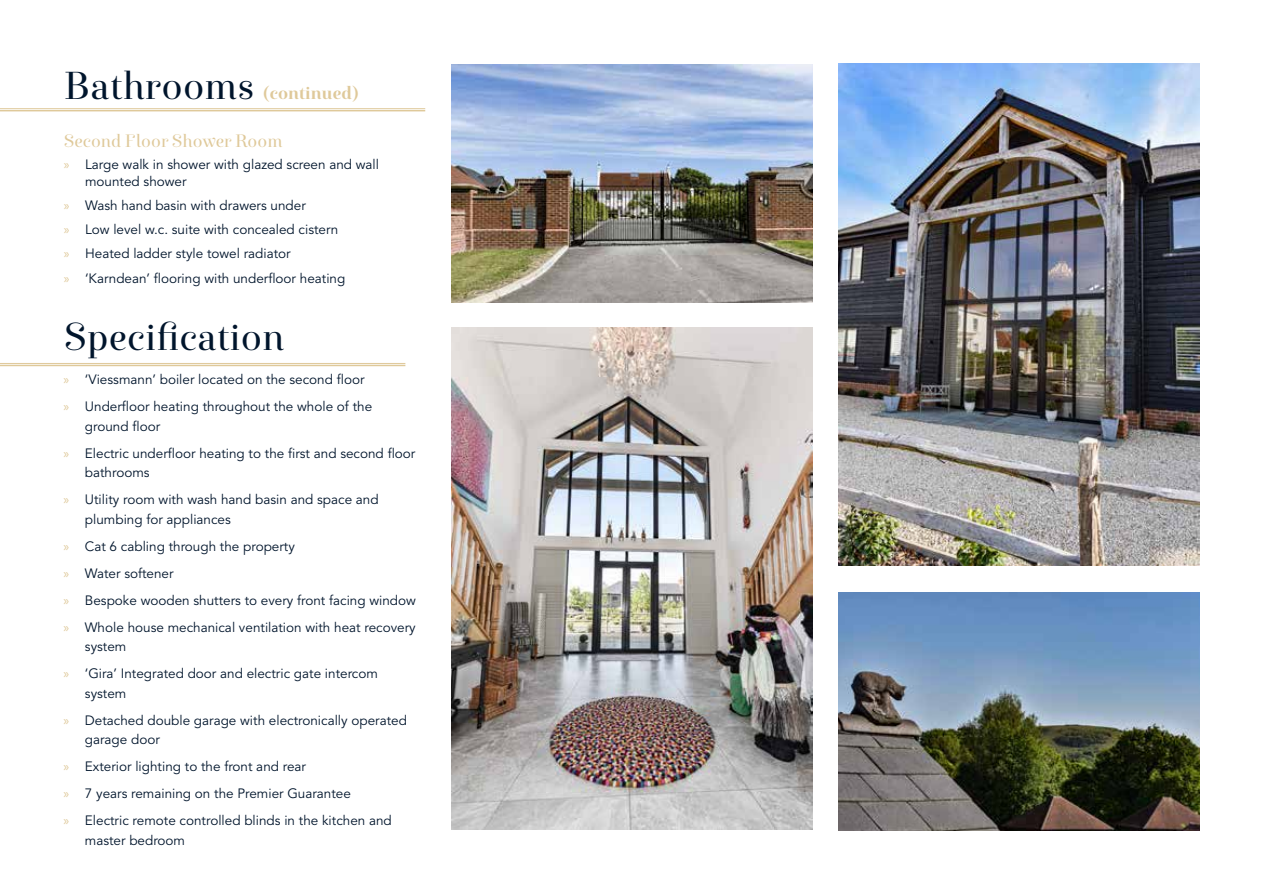
<style>
.page{position:relative;width:1263px;height:893px;background:#fff}
.page>*{position:absolute;margin:0;border:0;box-sizing:border-box;transform-origin:0 0}
.t1{font:39px "Exquise FY";color:#00152c}
.t2{font:18px "Exquise FY";color:#dfc99a}
.t3{font:700 18px "Exquise FY";color:#dfc99a}
.t4{font:13.5px/27px "Avenir LT Std";color:#00152c}
.s1{font-weight:400;font-size:39px;color:#00152c}
.s2{font-family:"Myriad Pro";color:#dfc99a}
</style>
<div class="page">
<hr style="left:0;top:363px;width:405px;height:1px;background:#dfc99a">
<hr style="left:0;top:365px;width:405px;height:1px;background:#dfc99a">
<img style="left:451px;top:327px;width:361px;height:502px">
<img style="left:451px;top:65px;width:361px;height:238px">
<img style="left:838px;top:592px;width:361px;height:238px">
<img style="left:838px;top:64px;width:361px;height:502px">
<hr style="left:0;top:108px;width:425px;height:1px;background:#dfc99a">
<hr style="left:0;top:110px;width:425px;height:1px;background:#dfc99a">
<h2 class="t3" style="left:64px;top:81px;width:297px"><span class="s1">Bathrooms</span> (continued)</h2>
<h2 class="t2" style="left:64px;top:129px;width:220px">Second Floor Shower Room</h2>
<p class="t4" style="left:85px;top:157px;width:296px;line-height:16.5px;text-indent:-21px"><span class="s2">»</span> Large walk in shower with glazed screen and wall mounted shower</p>
<p class="t4" style="left:64px;top:193px;width:276px;line-height:24px"><span class="s2">»</span> Wash hand basin with drawers under<br><span class="s2">»</span> Low level w.c. suite with concealed cistern <span class="s2">»</span> Heated ladder style towel radiator</p>
<p class="t4" style="left:64px;top:265px;width:283px"><span class="s2">»</span> ‘Karndean’ flooring with underfloor heating</p>
<h1 class="t1" style="left:64px;top:313px;width:223px">Specification</h1>
<p class="t4" style="left:64px;top:367px;width:310px"><span class="s2">»</span> ‘Viessmann’ boiler located on the second floor <span class="s2">»</span> Underfloor heating throughout the whole of the</p>
<p class="t4" style="left:64px;top:413px;width:353px;text-indent:21px">ground floor<br><span class="s2">»</span> Electric underfloor heating to the first and second floor</p>
<p class="t4" style="left:64px;top:460px;width:317px;text-indent:21px">bathrooms<br><span class="s2">»</span> Utility room with wash hand basin and space and</p>
<p class="t4" style="left:64px;top:506px;width:354px;text-indent:21px">plumbing for appliances<br><span class="s2">»</span> Cat 6 cabling through the property<br><span class="s2">»</span> Water softener<br><span class="s2">»</span> Bespoke wooden shutters to every front facing window <span class="s2">»</span> Whole house mechanical ventilation with heat recovery</p>
<p class="t4" style="left:64px;top:634px;width:316px;text-indent:21px">system<br><span class="s2">»</span> ‘Gira’ Integrated door and electric gate intercom</p>
<p class="t4" style="left:64px;top:680px;width:345px;text-indent:21px">system<br><span class="s2">»</span> Detached double garage with electronically operated</p>
<p class="t4" style="left:64px;top:727px;width:330px;text-indent:21px">garage door<br><span class="s2">»</span> Exterior lighting to the front and rear<br><span class="s2">»</span> 7 years remaining on the Premier Guarantee<br><span class="s2">»</span> Electric remote controlled blinds in the kitchen and</p>
<p class="t4" style="left:85px;top:827px;width:102px">master bedroom</p>
</div>
